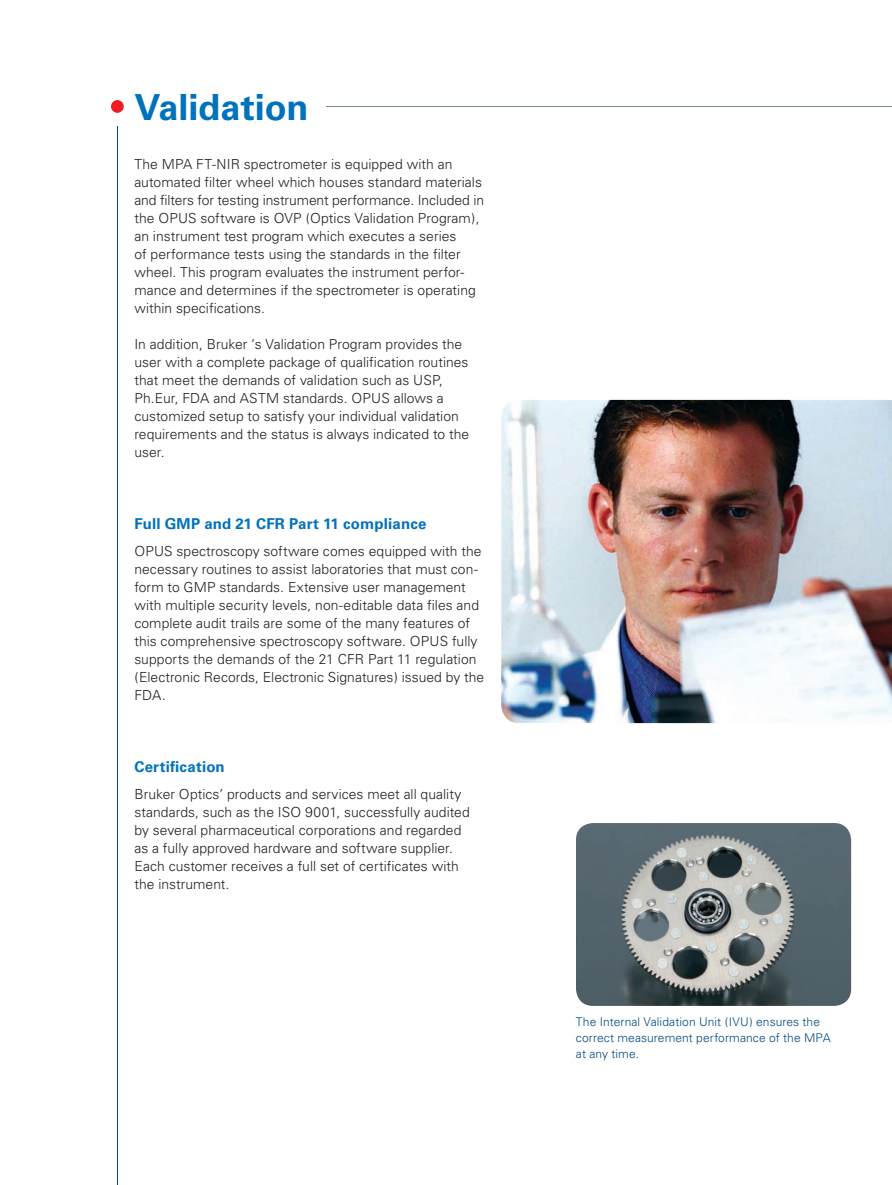
<style>
.page{position:relative;width:892px;height:1185px;background:#fff}
.page>*{position:absolute;margin:0;border:0;box-sizing:border-box;transform-origin:0 0}
.t1{font:700 36px "Univers";color:#0072bc}
.t2{font:700 15px "Univers";letter-spacing:.01em;color:#0072bc}
.t3{font:300 13.8px/18px "Univers";color:#231f20}
.t4{font:300 12px/15.8px "Univers";letter-spacing:.01em;color:#004a7f}
</style>
<div class="page">
<hr style="left:117px;top:126px;width:1px;height:1059px;background:#004a7f">
<div style="left:111px;top:100px;width:13px;height:13px;background:#ee1d23;border-radius:50%"></div>
<hr style="left:326px;top:106px;width:565px;height:1px;background:#738a95">
<img style="left:501px;top:400px;width:390px;height:323px">
<img style="left:576px;top:823px;width:275px;height:183px">
<h1 class="t1" style="left:134px;top:86px;width:176px">Validation</h1>
<p class="t3" style="left:134px;top:155px;width:351px">The MPA FT-NIR spectrometer is equipped with an automated filter wheel which houses standard materials and filters for testing instrument performance. Included in the OPUS software is OVP (Optics Validation Program), an instrument test program which executes a series<br>of performance tests using the standards in the filter wheel. This program evaluates the instrument perfor&shy;mance and determines if the spectrometer is operating within specifications.</p>
<p class="t3" style="left:134px;top:335px;width:336px">In addition, Bruker ‘s Validation Program provides the user with a complete package of qualification routines that meet the demands of validation such as USP, Ph.Eur, FDA and ASTM standards. OPUS allows a customized setup to satisfy your individual validation requirements and the status is always indicated to the user.</p>
<p class="t2" style="left:134px;top:515px;width:293px">Full GMP and 21 CFR Part 11 compliance</p>
<p class="t3" style="left:134px;top:542px;width:351px">OPUS spectroscopy software comes equipped with the necessary routines to assist laboratories that must con&shy;form to GMP standards. Extensive user management with multiple security levels, non-editable data files and complete audit trails are some of the many features of this comprehensive spectroscopy software. OPUS fully supports the demands of the 21 CFR Part 11 regulation (Electronic Records, Electronic Signatures) issued by the FDA.</p>
<p class="t2" style="left:134px;top:758px;width:92px">Certification</p>
<p class="t3" style="left:134px;top:785px;width:337px">Bruker Optics’ products and services meet all quality standards, such as the ISO 9001, successfully audited by several pharmaceutical corporations and regarded as a fully approved hardware and software supplier.<br>Each customer receives a full set of certificates with the instrument.</p>
<p class="t4" style="left:576px;top:1014px;width:256px">The Internal Validation Unit (IVU) ensures the correct measurement performance of the MPA at any time.</p>
</div>
